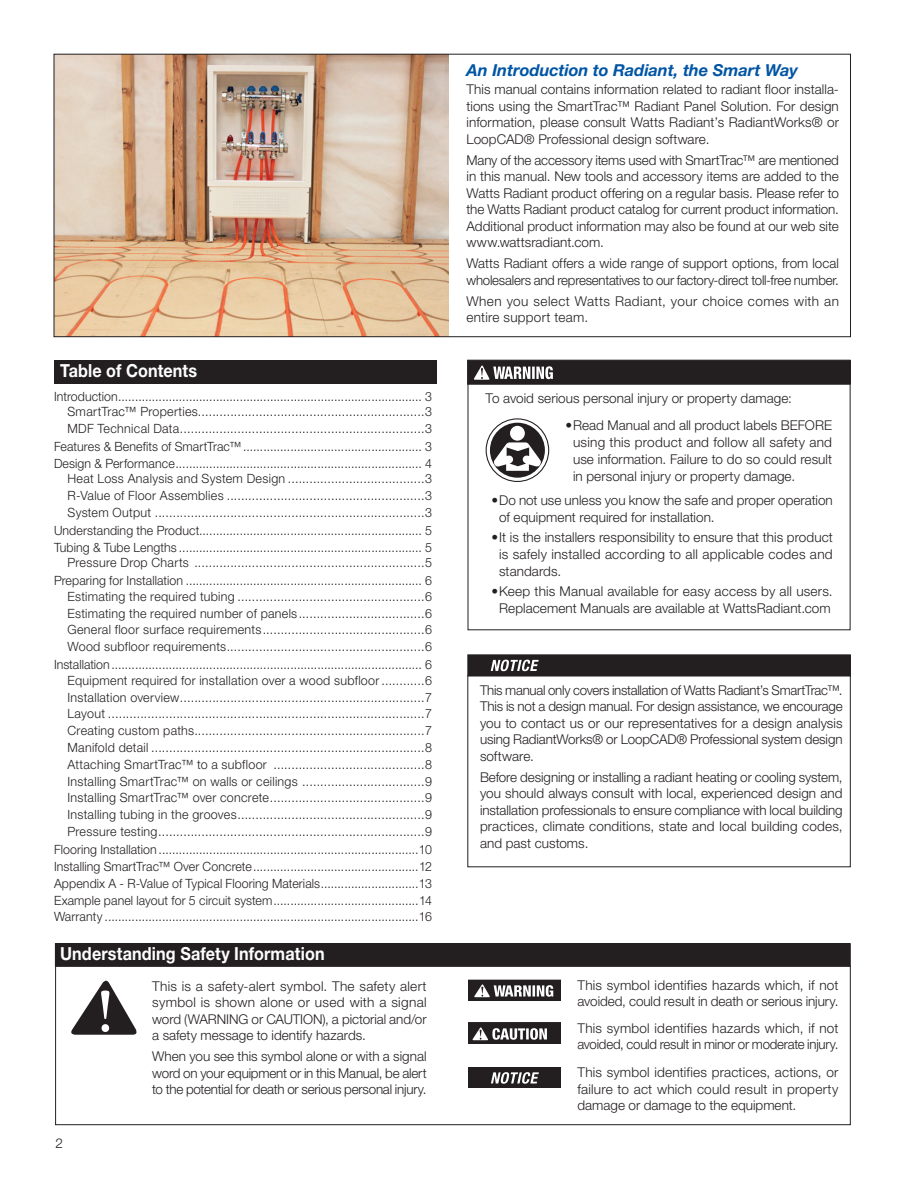
<style>
.page{position:relative;width:918px;height:1188px;background:#fff}
.page>*{position:absolute;margin:0;border:0;box-sizing:border-box;transform-origin:0 0}
.t1{font:700 18px "Helvetica Neue LT Std";letter-spacing:.005em;color:#fff;scale:.9 1}
.t2{font:italic 700 16.5px "Helvetica Neue LT Std";letter-spacing:-.005em;color:#0155a5}
.t3{font:300 13.5px/16.5px "Helvetica Neue LT Std";letter-spacing:.005em;color:#231f20;text-align:justify}
.t4{font:300 13.5px/16.5px "Helvetica Neue LT Std";letter-spacing:-.015em;color:#231f20}
.t5{font:300 13.5px/16.5px "Helvetica Neue LT Std";letter-spacing:.03em;color:#231f20}
.t6{font:300 12.75px/16.8px "Helvetica Neue LT Std";letter-spacing:.015em;color:#231f20;text-align:right}
</style>
<div class="page">
<img style="left:56px;top:56px;width:392px;height:279px">
<div style="left:468px;top:655px;width:382px;height:21px;background:#231f20"></div>
<svg style="left:491px;top:660px;width:48px;height:11px"></svg>
<svg style="left:487px;top:419px;width:61px;height:62px"></svg>
<div style="left:468px;top:383px;width:382px;height:247px;border:1px solid #231f20"></div>
<svg style="left:469px;top:362px;width:379px;height:20px;background:#333031"></svg>
<div style="left:467px;top:360px;width:383px;height:24px;border:1px solid #231f20"></div>
<div style="left:54px;top:360px;width:382px;height:24px;background:#231f20"></div>
<div style="left:468px;top:1067px;width:93px;height:21px;background:#231f20"></div>
<svg style="left:491px;top:1072px;width:48px;height:12px"></svg>
<svg style="left:468px;top:1023px;width:93px;height:21px;background:#575454"></svg>
<svg style="left:468px;top:980px;width:93px;height:21px"></svg>
<svg style="left:71px;top:981px;width:66px;height:54px"></svg>
<div style="left:55px;top:944px;width:795px;height:22px;background:#231f20"></div>
<div style="left:55px;top:966px;width:795px;height:159px;border:1px solid #231f20"></div>
<h1 class="t1" style="left:60px;top:360px;width:154px">Table of Contents</h1>
<p class="t6" style="left:54px;top:388px;width:380px;line-height:15.3px">Introduction.......................................................................................... 3<br>SmartTrac™ Properties...............................................................3</p>
<p class="t6" style="left:54px;top:419px;width:380px;line-height:18.3px">MDF Technical Data....................................................................3<br>Features &amp; Benefits of SmartTrac™..................................................... 3</p>
<p class="t6" style="left:54px;top:455px;width:380px;line-height:15.3px">Design &amp; Performance......................................................................... 4<br>Heat Loss Analysis and System Design ......................................3</p>
<p class="t6" style="left:68px;top:487px;width:366px;text-align:left">R-Value of Floor Assemblies .......................................................3<br>System Output ...........................................................................3</p>
<p class="t6" style="left:54px;top:522px;width:380px;text-align:left">Understanding the Product.................................................................. 5<br>Tubing &amp; Tube Lengths ........................................................................ 5</p>
<p class="t6" style="left:54px;top:553px;width:380px;line-height:18.3px">Pressure Drop Charts ................................................................5<br>Preparing for Installation ...................................................................... 6</p>
<p class="t6" style="left:67px;top:588px;width:366px;text-align:justify">Estimating the required tubing ....................................................6<br>Estimating the required number of panels...................................6<br>General floor surface requirements.............................................6<br>Wood subfloor requirements.......................................................6</p>
<p class="t6" style="left:54px;top:657px;width:380px;line-height:15.3px">Installation............................................................................................ 6<br>Equipment required for installation over a wood subfloor ............6</p>
<p class="t6" style="left:67px;top:688px;width:366px;text-align:justify">Installation overview....................................................................7<br>Layout ........................................................................................7<br>Creating custom paths................................................................7<br>Manifold detail ............................................................................8<br>Attaching SmartTrac™ to a subfloor ..........................................8<br>Installing SmartTrac™ on walls or ceilings ..................................9<br>Installing SmartTrac™ over concrete...........................................9<br>Installing tubing in the grooves....................................................9<br>Pressure testing..........................................................................9</p>
<p class="t6" style="left:54px;top:841px;width:380px;text-align:justify">Flooring Installation .............................................................................10<br>Installing SmartTrac™ Over Concrete.................................................12<br>Appendix A - R-Value of Typical Flooring Materials.............................13<br>Example panel layout for 5 circuit system...........................................14<br>Warranty .............................................................................................16</p>
<h1 class="t1" style="left:60px;top:942px;width:295px">Understanding Safety Information</h1>
<p class="t3" style="left:152px;top:977px;width:276px">This is a safety-alert symbol. The safety alert symbol is shown alone or used with a signal word (WARNING or CAUTION), a pictorial and/or a safety message to identify hazards.</p>
<p class="t3" style="left:152px;top:1048px;width:276px">When you see this symbol alone or with a signal word on your equipment or in this Manual, be alert to the potential for death or serious personal injury.</p>
<p class="t3" style="left:55px;top:1135px;width:9px">2</p>
<p class="t2" style="left:466px;top:60px;width:333px">An Introduction to Radiant, the Smart Way</p>
<p class="t3" style="left:466px;top:81px;width:374px">This manual contains information related to radiant floor installa&shy;tions using the SmartTrac™ Radiant Panel Solution. For design information, please consult Watts Radiant’s RadiantWorks® or LoopCAD® Professional design software.</p>
<p class="t3" style="left:466px;top:152px;width:374px">Many of the accessory items used with SmartTrac™ are mentioned in this manual. New tools and accessory items are added to the Watts Radiant product offering on a regular basis. Please refer to the Watts Radiant product catalog for current product information.<br>Additional product information may also be found at our web site www.wattsradiant.com.</p>
<p class="t4" style="left:466px;top:255px;width:374px">Watts Radiant offers a wide range of support options, from local wholesalers and representatives to our factory-direct toll-free number.</p>
<p class="t5" style="left:466px;top:293px;width:374px">When you select Watts Radiant, your choice comes with an entire support team.</p>
<p class="t3" style="left:486px;top:390px;width:308px">To avoid serious personal injury or property damage:</p>
<p class="t3" style="left:573px;top:416px;width:261px;line-height:17.1px;text-indent:-8px">•Read Manual and all product labels BEFORE using this product and follow all safety and use information. Failure to do so could result in personal injury or property damage.</p>
<p class="t3" style="left:499px;top:491px;width:335px;line-height:17.1px;text-indent:-8px">•Do not use unless you know the safe and proper operation of equipment required for installation.</p>
<p class="t3" style="left:499px;top:528px;width:335px;line-height:17.1px;text-indent:-8px">•It is the installers responsibility to ensure that this product is safely installed according to all applicable codes and standards.</p>
<p class="t3" style="left:492px;top:582px;width:343px;line-height:17.1px;text-align:center">•Keep this Manual available for easy access by all users.<br>Replacement Manuals are available at WattsRadiant.com</p>
<p class="t3" style="left:480px;top:681px;width:364px">This manual only covers installation of Watts Radiant’s SmartTrac™.<br>This is not a design manual. For design assistance, we encourage you to contact us or our representatives for a design analysis using RadiantWorks® or LoopCAD® Professional system design software.</p>
<p class="t3" style="left:480px;top:768px;width:364px">Before designing or installing a radiant heating or cooling system, you should always consult with local, experienced design and installation professionals to ensure compliance with local building practices, climate conditions, state and local building codes, and past customs.</p>
<p class="t3" style="left:578px;top:976px;width:263px">This symbol identifies hazards which, if not avoided, could result in death or serious injury.</p>
<p class="t3" style="left:578px;top:1019px;width:262px">This symbol identifies hazards which, if not avoided, could result in minor or moderate injury.</p>
<p class="t3" style="left:578px;top:1064px;width:262px">This symbol identifies practices, actions, or failure to act which could result in property damage or damage to the equipment.</p>
</div>
